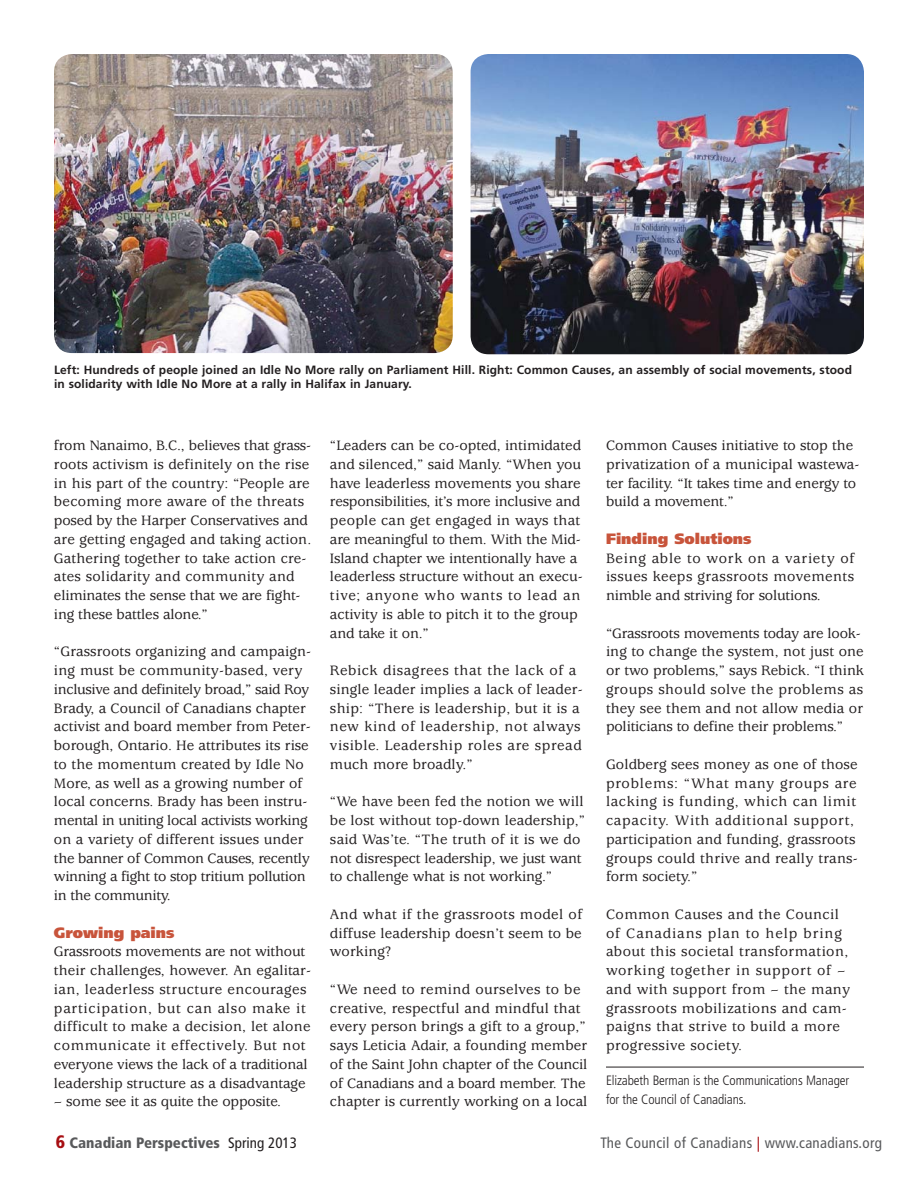
<style>
.page{position:relative;width:918px;height:1188px;background:#fff}
.page>*{position:absolute;margin:0;border:0;box-sizing:border-box;transform-origin:0 0}
.t1{font:500 15px/18.8px "Usherwood";letter-spacing:.01em;color:#231f20}
.t2{font:500 15px/18.8px "Usherwood";letter-spacing:.03em;color:#231f20}
.t3{font:500 15px/18.8px "Usherwood";letter-spacing:-.01em;color:#231f20}
.t4{font:condensed 15px "Frutiger";letter-spacing:.02em;color:#58595b}
.t5{font:900 condensed 15px "Frutiger";color:#58595b}
.t6{font:900 15px "Frutiger";color:#c8543b}
.t7{font:300 condensed 13.5px/18.8px "Frutiger";letter-spacing:-.01em;color:#231f20}
.t8{font:700 12px/14.4px "Frutiger";letter-spacing:.01em;color:#231f20}
.s1{font-size:18px;color:#a70e12}
.s2{font-weight:400;color:#231f20}
.s3{color:#a70e12}
</style>
<div class="page">
<hr style="left:606px;top:1067px;width:258px;height:1px;background:#231f20">
<img style="left:54px;top:54px;width:399px;height:299px;border-radius:18px">
<img style="left:471px;top:54px;width:393px;height:300px;border-radius:18px">
<p class="t8" style="left:54px;top:363px;width:800px">Left: Hundreds of people joined an Idle No More rally on Parliament Hill. Right: Common Causes, an assembly of social movements, stood in solidarity with Idle No More at a rally in Halifax in January.</p>
<p class="t1" style="left:54px;top:438px;width:259px">from Nanaimo, B.C., believes that grass&shy;roots activism is definitely on the rise in his part of the country: “People are becoming more aware of the threats posed by the Harper Conservatives and are getting engaged and taking action.<br>Gathering together to take action cre&shy;ates solidarity and community and eliminates the sense that we are fight&shy;ing these battles alone.”</p>
<p class="t1" style="left:54px;top:644px;width:259px">“Grassroots organizing and campaign&shy;ing must be community-based, very inclusive and definitely broad,” said Roy Brady, a Council of Canadians chapter activist and board member from Peter&shy;borough, Ontario. He attributes its rise to the momentum created by Idle No More, as well as a growing number of local concerns. Brady has been instru&shy;mental in uniting local activists working on a variety of different issues under the banner of Common Causes, recently winning a fight to stop tritium pollution in the community.</p>
<p class="t6" style="left:54px;top:926px;width:122px">Growing pains</p>
<p class="t1" style="left:54px;top:944px;width:259px">Grassroots movements are not without their challenges, however. An egalitar&shy;ian, leaderless structure encourages participation, but can also make it difficult to make a decision, let alone communicate it effectively. But not everyone views the lack of a traditional leadership structure as a disadvantage</p>
<p class="t3" style="left:54px;top:1094px;width:228px">– some see it as quite the opposite.</p>
<p class="t1" style="left:330px;top:438px;width:254px">“Leaders can be co-opted, intimidated and silenced,” said Manly. “When you have leaderless movements you share responsibilities, it’s more inclusive and people can get engaged in ways that are meaningful to them. With the Mid-Island chapter we intentionally have a leaderless structure without an execu&shy;tive; anyone who wants to lead an activity is able to pitch it to the group and take it on.”</p>
<p class="t1" style="left:330px;top:663px;width:254px">Rebick disagrees that the lack of a single leader implies a lack of leader&shy;ship: “There is leadership, but it is a new kind of leadership, not always visible. Leadership roles are spread much more broadly.”</p>
<p class="t3" style="left:330px;top:794px;width:257px">“We have been fed the notion we will be lost without top-down leadership,” said Was’te. “The truth of it is we do not disrespect leadership, we just want to challenge what is not working.”</p>
<p class="t1" style="left:330px;top:906px;width:254px;text-align:justify">And what if the grassroots model of diffuse leadership doesn’t seem to be working?</p>
<p class="t1" style="left:330px;top:981px;width:259px">“We need to remind ourselves to be creative, respectful and mindful that every person brings a gift to a group,” says Leticia Adair, a founding member of the Saint John chapter of the Council of Canadians and a board member. The chapter is currently working on a local</p>
<p class="t1" style="left:606px;top:438px;width:255px">Common Causes initiative to stop the privatization of a municipal wastewa&shy;ter facility. “It takes time and energy to build a movement.”</p>
<p class="t6" style="left:606px;top:533px;width:147px">Finding Solutions</p>
<p class="t1" style="left:606px;top:550px;width:250px;text-align:justify">Being able to work on a variety of issues keeps grassroots movements nimble and striving for solutions.</p>
<p class="t1" style="left:606px;top:625px;width:259px">“Grassroots movements today are look&shy;ing to change the system, not just one or two problems,” says Rebick. “I think groups should solve the problems as they see them and not allow media or politicians to define their problems.”</p>
<p class="t1" style="left:606px;top:756px;width:253px">Goldberg sees money as one of those problems: “What many groups are lacking is funding, which can limit capacity. With additional support, participation and funding, grassroots groups could thrive and really trans&shy;form society.”</p>
<p class="t2" style="left:606px;top:906px;width:246px">Common Causes and the Council of Canadians plan to help bring about this societal transformation, working together in support of – and with support from – the many grassroots mobilizations and cam&shy;paigns that strive to build a more progressive society.</p>
<p class="t7" style="left:606px;top:1072px;width:245px">Elizabeth Berman is the Communications Manager for the Council of Canadians.</p>
<p class="t5" style="left:56px;top:1136px;width:243px"><span class="s1">6</span> Canadian Perspectives <span class="s2">Spring 2013</span></p>
<p class="t4" style="left:600px;top:1137px;width:283px">The Council of Canadians <span class="s3">|</span> www.canadians.org</p>
</div>
